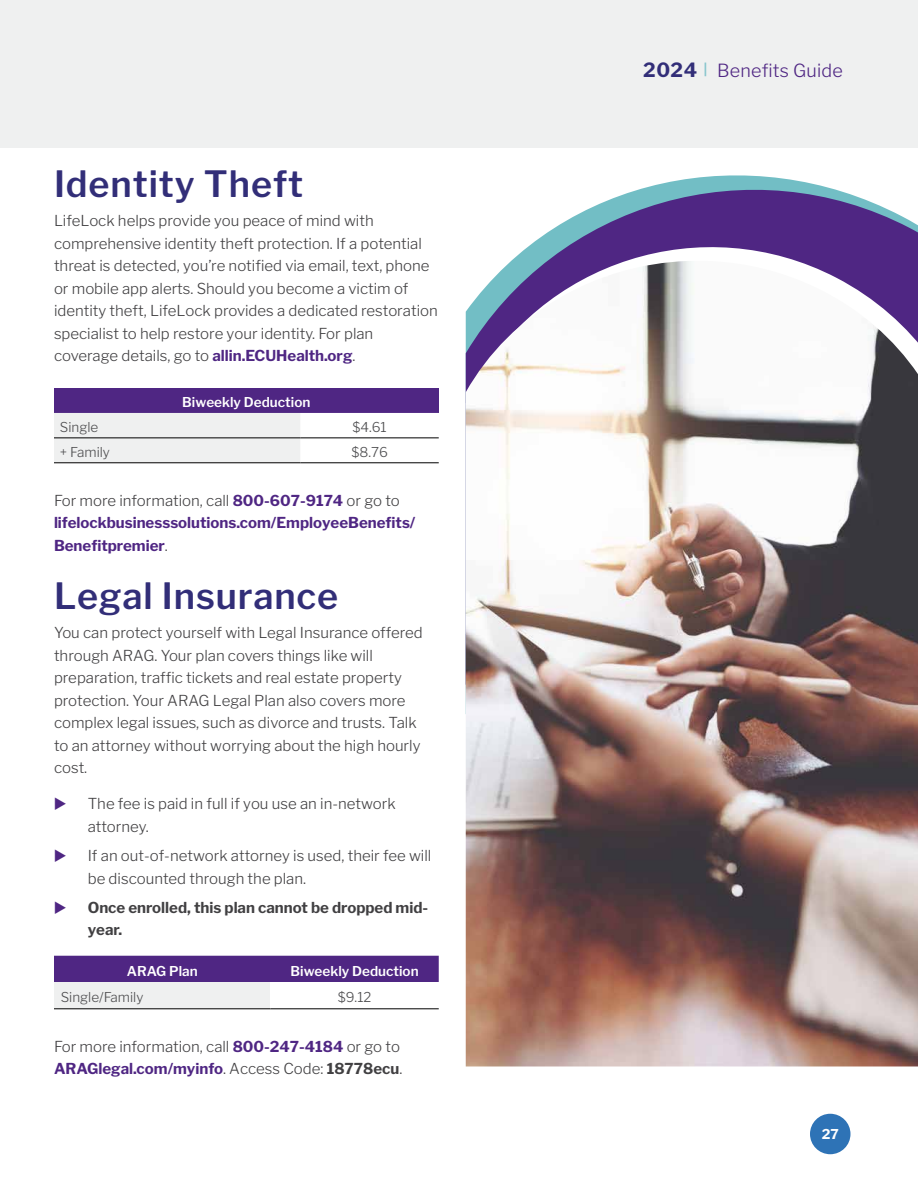
<style>
.page{position:relative;width:918px;height:1188px;background:#fff}
.page>*{position:absolute;margin:0;border:0;box-sizing:border-box;transform-origin:0 0}
.t1{font:600 36px "Libre Franklin";letter-spacing:.025em;color:#322e78}
.t2{font:300 18px "Libre Franklin";letter-spacing:.01em;color:#4f2683}
.t3{font:300 15px/22.5px "Libre Franklin";color:#414042}
.t4{font:700 15px/22.5px "Libre Franklin";color:#4f2683}
.t5{font:700 15px/22.5px "Libre Franklin";color:#414042}
.t6{font:600 13.5px "Libre Franklin";color:#fff}
.t7{font:300 13.5px "Libre Franklin";color:#4d4d4f}
.t8{font:700 13.5px "Libre Franklin";color:#fff}
.s1{font-weight:700;color:#4f2683}
.s2{font-weight:300;color:#414042}
.s3{font-weight:700}
.s4{font-weight:700;font-size:19.5px;color:#322e78}
.s5{font-weight:700;font-size:13.5px;color:#87c5cd}
</style>
<div class="page">
<div style="left:0;top:0;width:918px;height:148px;background:#eff0f0"></div>
<div style="left:54px;top:388px;width:385px;height:25px;background:#4f2683"></div>
<svg style="left:54px;top:413px;width:385px;height:50px"></svg>
<hr style="left:54px;top:438px;width:247px;height:1px;background:#000">
<hr style="left:301px;top:438px;width:138px;height:1px;background:#000">
<hr style="left:54px;top:463px;width:247px;height:1px;background:#000">
<hr style="left:301px;top:463px;width:138px;height:1px;background:#000">
<div style="left:54px;top:956px;width:385px;height:26px;background:#4f2683"></div>
<div style="left:54px;top:982px;width:217px;height:27px;background:#eff0f0"></div>
<hr style="left:54px;top:1009px;width:217px;height:1px;background:#000">
<hr style="left:271px;top:1009px;width:168px;height:1px;background:#000">
<svg style="left:588px;top:175px;width:299px;height:34px"></svg>
<svg style="left:511px;top:209px;width:407px;height:52px;fill:#4f2683"></svg>
<img style="left:466px;top:261px;width:452px;height:805px">
<div style="left:810px;top:1114px;width:41px;height:40px;background:#2e73b6;border-radius:50%"></div>
<h1 class="t1" style="left:54px;top:166px;width:251px">Identity Theft</h1>
<p class="t3" style="left:54px;top:210px;width:385px">LifeLock helps provide you peace of mind with comprehensive identity theft protection. If a potential threat is detected, you’re notified via email, text, phone or mobile app alerts. Should you become a victim of identity theft, LifeLock provides a dedicated restoration specialist to help restore your identity. For plan coverage details, go to <span class="s1">allin.ECUHealth.org</span>.</p>
<p class="t6" style="left:182px;top:396px;width:130px">Biweekly Deduction</p>
<p class="t7" style="left:60px;top:420px;width:40px">Single</p>
<p class="t7" style="left:353px;top:420px;width:36px">$4.61</p>
<p class="t7" style="left:60px;top:444px;width:52px">+ Family</p>
<p class="t7" style="left:351px;top:445px;width:38px">$8.76</p>
<p class="t4" style="left:54px;top:489px;width:363px"><span class="s2">For more information, call</span> 800-607-9174 <span class="s2">or go to </span>lifelockbusinesssolutions.com/EmployeeBenefits/<br>Benefitpremier<span class="s2">.</span></p>
<h1 class="t1" style="left:54px;top:579px;width:286px">Legal Insurance</h1>
<p class="t3" style="left:54px;top:622px;width:370px">You can protect yourself with Legal Insurance offered through ARAG. Your plan covers things like will preparation, traffic tickets and real estate property protection. Your ARAG Legal Plan also covers more complex legal issues, such as divorce and trusts. Talk to an attorney without worrying about the high hourly cost.</p>
<p class="t3" style="left:88px;top:793px;width:310px">The fee is paid in full if you use an in-network attorney.</p>
<p class="t3" style="left:88px;top:845px;width:345px">If an out-of-network attorney is used, their fee will be discounted through the plan.</p>
<p class="t5" style="left:88px;top:897px;width:342px">Once enrolled, this plan cannot be dropped mid&shy;year.</p>
<p class="t6" style="left:127px;top:964px;width:72px">ARAG Plan</p>
<p class="t6" style="left:291px;top:964px;width:130px">Biweekly Deduction</p>
<p class="t7" style="left:61px;top:989px;width:84px">Single/Family</p>
<p class="t7" style="left:338px;top:991px;width:35px">$9.12</p>
<p class="t3" style="left:54px;top:1035px;width:350px">For more information, call <span class="s1">800-247-4184</span> or go to<br><span class="s1">ARAGlegal.com/myinfo</span>. Access Code: <span class="s3">18778ecu</span>.</p>
<p class="t2" style="left:643px;top:59px;width:201px"><span class="s4">2024</span> <span class="s5">|</span> Benefits Guide</p>
<p class="t8" style="left:822px;top:1128px;width:19px">27</p>
</div>
